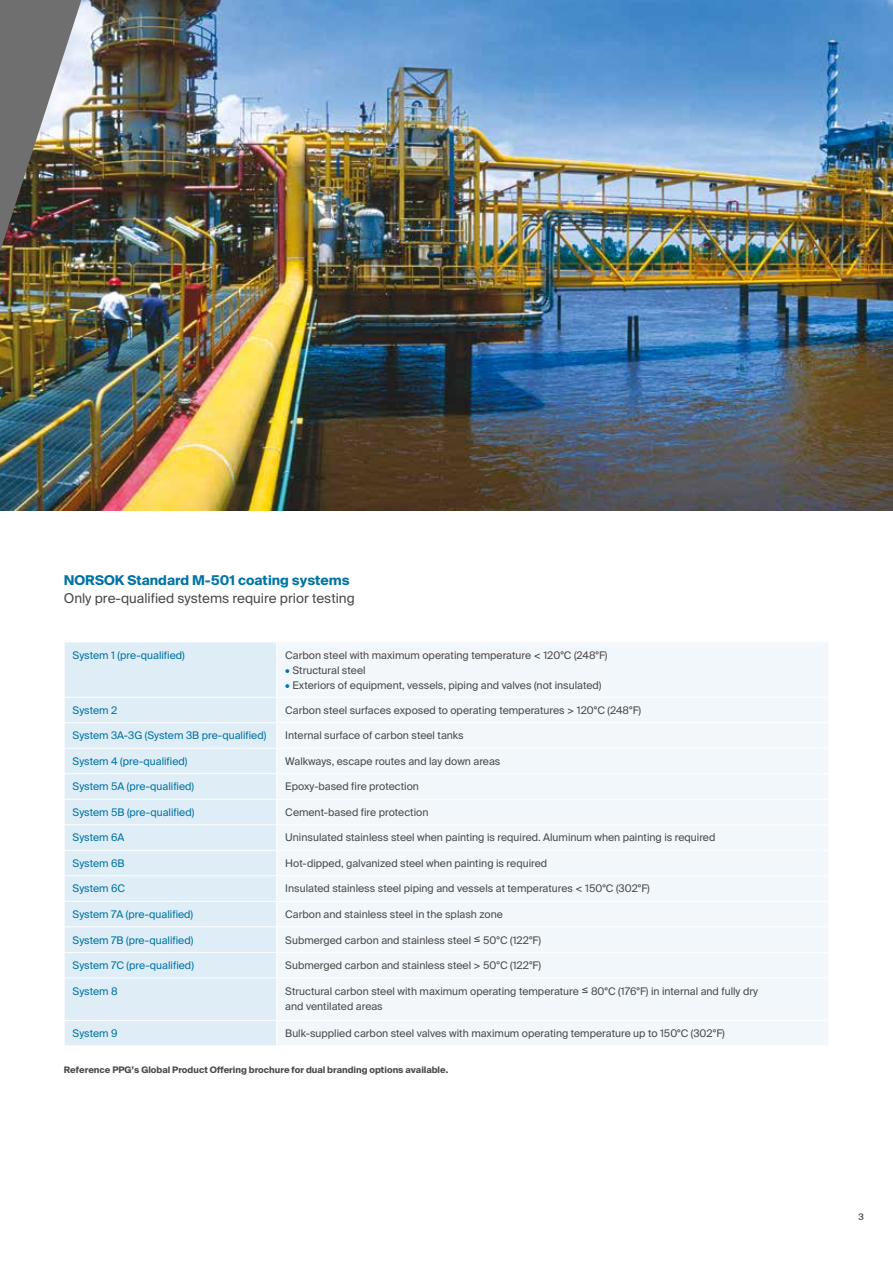
<style>
.page{position:relative;width:893px;height:1263px;background:#fff}
.page>*{position:absolute;margin:0;border:0;box-sizing:border-box;transform-origin:0 0}
.t1{font:13.5px "Suisse Intl";color:#4a4a49}
.t2{font:700 13.5px "Suisse Intl";color:#0073a5}
.t3{font:10.5px/15px "Suisse Intl";color:#4a4a49}
.t4{font:10.5px "Suisse Intl";color:#0073a5}
.t5{font:700 9px "Suisse Intl";color:#4a4a49}
.t6{font:500 9px "Suisse Intl";color:#4a4a49}
.s1{color:#0073a5}
</style>
<div class="page">
<img style="left:0;top:0;width:893px;height:510px">
<img style="left:0;top:0;width:81px;height:252px">
<div style="left:65px;top:642px;width:211px;height:403px;background:#dfedf6"></div>
<div style="left:278px;top:643px;width:550px;height:402px;background:#f2f7fb"></div>
<hr style="left:64px;top:697px;width:213px;height:1px;background:#fff">
<hr style="left:277px;top:697px;width:552px;height:1px;background:#fff">
<hr style="left:64px;top:722px;width:213px;height:1px;background:#fff">
<hr style="left:277px;top:722px;width:552px;height:1px;background:#fff">
<hr style="left:64px;top:748px;width:213px;height:1px;background:#fff">
<hr style="left:277px;top:748px;width:552px;height:1px;background:#fff">
<hr style="left:64px;top:773px;width:213px;height:1px;background:#fff">
<hr style="left:277px;top:773px;width:552px;height:1px;background:#fff">
<hr style="left:64px;top:799px;width:213px;height:1px;background:#fff">
<hr style="left:277px;top:799px;width:552px;height:1px;background:#fff">
<hr style="left:64px;top:824px;width:213px;height:1px;background:#fff">
<hr style="left:277px;top:824px;width:552px;height:1px;background:#fff">
<hr style="left:64px;top:850px;width:213px;height:1px;background:#fff">
<hr style="left:277px;top:850px;width:552px;height:1px;background:#fff">
<hr style="left:64px;top:875px;width:213px;height:1px;background:#fff">
<hr style="left:277px;top:875px;width:552px;height:1px;background:#fff">
<hr style="left:64px;top:901px;width:213px;height:1px;background:#fff">
<hr style="left:277px;top:901px;width:552px;height:1px;background:#fff">
<hr style="left:64px;top:926px;width:213px;height:1px;background:#fff">
<hr style="left:277px;top:926px;width:552px;height:1px;background:#fff">
<hr style="left:64px;top:952px;width:213px;height:1px;background:#fff">
<hr style="left:277px;top:952px;width:552px;height:1px;background:#fff">
<hr style="left:64px;top:977px;width:213px;height:1px;background:#fff">
<hr style="left:277px;top:977px;width:552px;height:1px;background:#fff">
<hr style="left:64px;top:1020px;width:213px;height:1px;background:#fff">
<hr style="left:277px;top:1020px;width:552px;height:1px;background:#fff">
<p class="t2" style="left:64px;top:572px;width:287px">NORSOK Standard M-501 coating systems</p>
<p class="t1" style="left:64px;top:590px;width:292px">Only pre-qualified systems require prior testing</p>
<p class="t4" style="left:73px;top:649px;width:114px">System 1 (pre-qualified)</p>
<p class="t3" style="left:285px;top:647px;width:324px">Carbon steel with maximum operating temperature &lt; 120°C (248°F)</p>
<p class="t3" style="left:285px;top:662px;width:82px"><span class="s1">•</span> Structural steel</p>
<p class="t3" style="left:285px;top:677px;width:318px"><span class="s1">•</span> Exteriors of equipment, vessels, piping and valves (not insulated)</p>
<p class="t4" style="left:73px;top:704px;width:46px">System 2</p>
<p class="t3" style="left:285px;top:703px;width:357px">Carbon steel surfaces exposed to operating temperatures &gt; 120°C (248°F)</p>
<p class="t4" style="left:73px;top:729px;width:195px">System 3A-3G (System 3B pre-qualified)</p>
<p class="t3" style="left:285px;top:728px;width:180px">Internal surface of carbon steel tanks</p>
<p class="t4" style="left:73px;top:755px;width:116px">System 4 (pre-qualified)</p>
<p class="t3" style="left:285px;top:754px;width:217px">Walkways, escape routes and lay down areas</p>
<p class="t4" style="left:73px;top:780px;width:123px">System 5A (pre-qualified)</p>
<p class="t3" style="left:285px;top:779px;width:135px">Epoxy-based fire protection</p>
<p class="t4" style="left:73px;top:806px;width:123px">System 5B (pre-qualified)</p>
<p class="t3" style="left:285px;top:805px;width:145px">Cement-based fire protection</p>
<p class="t4" style="left:73px;top:832px;width:53px">System 6A</p>
<p class="t3" style="left:285px;top:830px;width:432px">Uninsulated stainless steel when painting is required. Aluminum when painting is required</p>
<p class="t4" style="left:73px;top:857px;width:54px">System 6B</p>
<p class="t3" style="left:285px;top:856px;width:263px">Hot-dipped, galvanized steel when painting is required</p>
<p class="t4" style="left:73px;top:883px;width:54px">System 6C</p>
<p class="t3" style="left:285px;top:881px;width:366px">Insulated stainless steel piping and vessels at temperatures &lt; 150°C (302°F)</p>
<p class="t4" style="left:73px;top:908px;width:122px">System 7A (pre-qualified)</p>
<p class="t3" style="left:285px;top:907px;width:219px">Carbon and stainless steel in the splash zone</p>
<p class="t4" style="left:73px;top:934px;width:122px">System 7B (pre-qualified)</p>
<p class="t3" style="left:285px;top:932px;width:257px">Submerged carbon and stainless steel ≤ 50°C (122°F)</p>
<p class="t4" style="left:73px;top:959px;width:123px">System 7C (pre-qualified)</p>
<p class="t3" style="left:285px;top:958px;width:257px">Submerged carbon and stainless steel &gt; 50°C (122°F)</p>
<p class="t4" style="left:73px;top:985px;width:47px">System 8</p>
<p class="t3" style="left:285px;top:983px;width:474px">Structural carbon steel with maximum operating temperature ≤ 80°C (176°F) in internal and fully dry and ventilated areas</p>
<p class="t4" style="left:73px;top:1027px;width:46px">System 9</p>
<p class="t3" style="left:285px;top:1026px;width:441px">Bulk-supplied carbon steel valves with maximum operating temperature up to 150°C (302°F)</p>
<p class="t5" style="left:64px;top:1065px;width:386px">Reference PPG’s Global Product Offering brochure for dual branding options available.</p>
<p class="t6" style="left:858px;top:1212px;width:7px">3</p>
</div>
